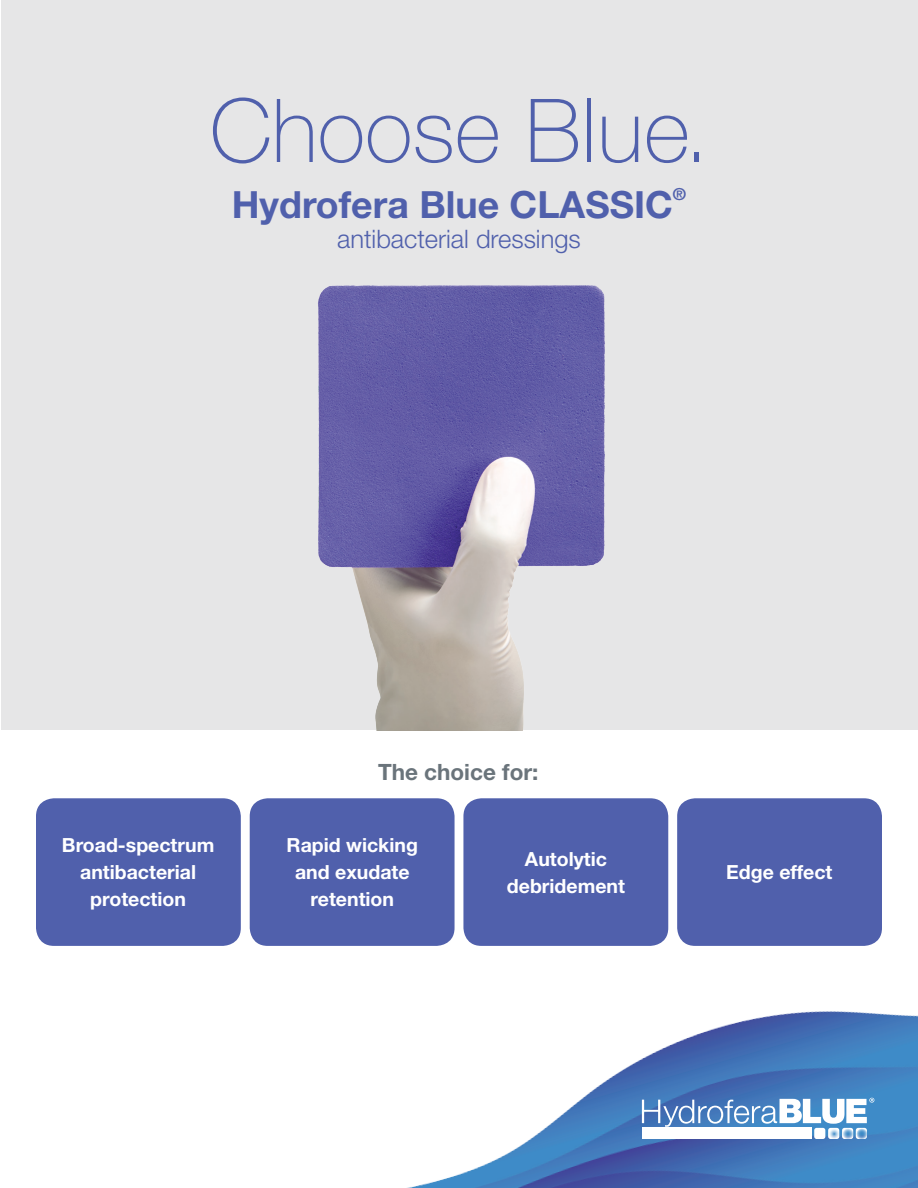
<style>
.page{position:relative;width:918px;height:1188px;background:#fff}
.page>*{position:absolute;margin:0;border:0;box-sizing:border-box;transform-origin:0 0}
.t1{font:100 88.2px "Helvetica Neue LT Std";color:#5060ac}
.t2{font:700 37.5px "Helvetica Neue LT Std";color:#5060ac}
.t3{font:300 25.5px "Helvetica Neue LT Std";color:#5060ac}
.t4{font:700 22.5px "Helvetica Neue LT Std";color:#6a747b}
.t5{font:700 19.5px/27px "Helvetica Neue LT Std";color:#fff;text-align:center}
.t6{font:700 16.65px "Helvetica Neue LT Std";color:#5060ac}
</style>
<div class="page">
<div style="left:1px;top:0;width:917px;height:730px;background:#e0e0e1"></div>
<img style="left:318px;top:285px;width:287px;height:445px">
<div style="left:36px;top:798px;width:205px;height:148px;background:#5060ac;border-radius:18px"></div>
<div style="left:250px;top:798px;width:205px;height:148px;background:#5060ac;border-radius:18px"></div>
<div style="left:463px;top:798px;width:205px;height:148px;background:#5060ac;border-radius:18px"></div>
<div style="left:677px;top:798px;width:205px;height:148px;background:#5060ac;border-radius:18px"></div>
<img style="left:407px;top:1011px;width:511px;height:177px">
<svg style="left:642px;top:1098px;width:232px;height:41px"></svg>
<h1 class="t1" style="left:210px;top:80px;width:500px">Choose Blue.</h1>
<h2 class="t2" style="left:232px;top:182px;width:443px">Hydrofera Blue CLASSIC</h2>
<p class="t6" style="left:673px;top:184px;width:15px">®</p>
<h3 class="t3" style="left:337px;top:224px;width:245px">antibacterial dressings</h3>
<p class="t4" style="left:378px;top:758px;width:162px">The choice for:</p>
<p class="t5" style="left:62px;top:831px;width:154px">Broad-spectrum antibacterial protection</p>
<p class="t5" style="left:287px;top:831px;width:133px">Rapid wicking and exudate retention</p>
<p class="t5" style="left:507px;top:845px;width:120px">Autolytic debridement</p>
<p class="t5" style="left:726px;top:858px;width:108px">Edge effect</p>
</div>
